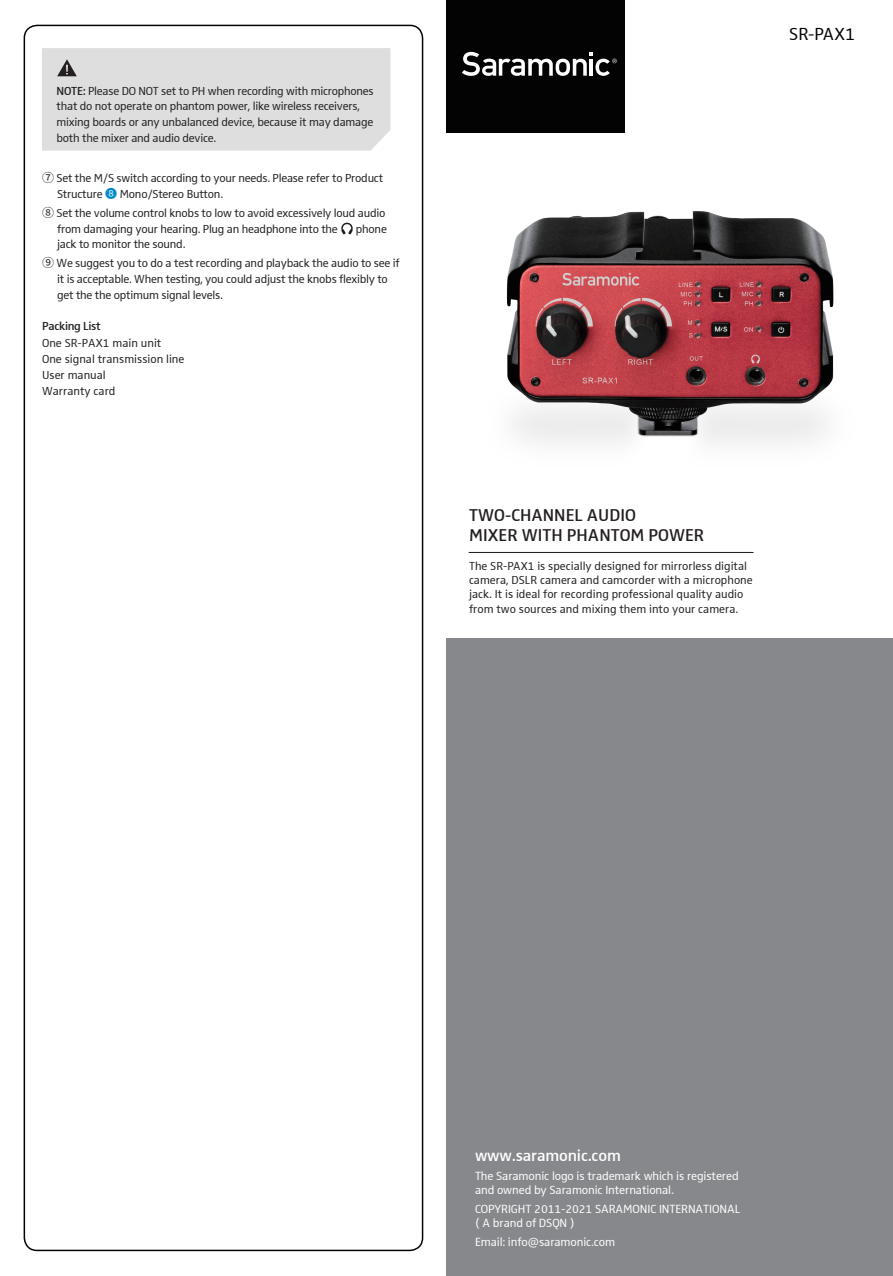
<style>
.page{position:relative;width:893px;height:1276px;background:#fff}
.page>*{position:absolute;margin:0;border:0;box-sizing:border-box;transform-origin:0 0}
.t1{font:18px "Sennheiser";color:#030303}
.t2{font:600 17.7px/20.1px "Sennheiser";color:#231f20}
.t3{font:600 16.5px "Sennheiser";letter-spacing:-.01em;color:#fff}
.t4{font:12.15px/14px "Sennheiser";letter-spacing:-.01em;color:#fff}
.t5{font:12px/15.8px "Sennheiser";letter-spacing:-.02em;color:#231f20}
.t6{font:12px/15.8px "Sennheiser";color:#231f20}
.t7{font:600 12px "Sennheiser";letter-spacing:-.025em;color:#231f20}
.s1{font-weight:600}
.s2{font-family:"Noto Sans Hans"}
.s3{font-family:"Noto Sans Hans";color:#0089cf}
</style>
<div class="page">
<div style="left:447px;top:638px;width:446px;height:637px;background:#87888b"></div>
<div style="left:446px;top:0;width:179px;height:133px;background:#030303"></div>
<svg style="left:462px;top:52px;width:155px;height:24px"></svg>
<div style="left:42px;top:48px;width:348px;height:103px;background:#dedede"></div>
<hr style="left:469px;top:552px;width:284px;height:1px;background:#231f20">
<img style="left:507px;top:211px;width:327px;height:232px">
<svg style="left:341px;top:222px;width:12px;height:12px"></svg>
<p class="t5" style="left:57px;top:83px;width:319px"><span class="s1">NOTE:</span> Please DO NOT set to PH when recording with microphones that do not operate on phantom power, like wireless receivers, mixing boards or any unbalanced device, because it may damage both the mixer and audio device.</p>
<p class="t5" style="left:57px;top:170px;width:328px;text-indent:-15px"><span class="s2">⑦</span> Set the M/S switch according to your needs. Please refer to Product<br>Structure <span class="s3">❽</span> Mono/Stereo Button.</p>
<p class="t5" style="left:57px;top:205px;width:330px;text-indent:-15px"><span class="s2">⑧</span> Set the volume control knobs to low to avoid excessively loud audio from damaging your hearing. Plug an headphone into the</p>
<p class="t5" style="left:356px;top:221px;width:32px">phone</p>
<p class="t5" style="left:42px;top:235px;width:359px;line-height:18.8px;text-indent:15px">jack to monitor the sound.<br><span class="s2">⑨</span> We suggest you to do a test recording and playback the audio to see if</p>
<p class="t5" style="left:57px;top:271px;width:332px">it is acceptable. When testing, you could adjust the knobs flexibly to get the the optimum signal levels.</p>
<p class="t7" style="left:42px;top:319px;width:60px">Packing List</p>
<p class="t6" style="left:42px;top:335px;width:144px">One SR-PAX1 main unit<br>One signal transmission line<br>User manual<br>Warranty card</p>
<h1 class="t1" style="left:789px;top:23px;width:67px">SR-PAX1</h1>
<h2 class="t2" style="left:469px;top:505px;width:236px">TWO-CHANNEL AUDIO<br>MIXER WITH PHANTOM POWER</h2>
<p class="t6" style="left:469px;top:558px;width:285px;line-height:14.4px">The SR-PAX1 is specially designed for mirrorless digital camera, DSLR camera and camcorder with a microphone jack. It is ideal for recording professional quality audio from two sources and mixing them into your camera.</p>
<h3 class="t3" style="left:475px;top:1145px;width:147px">www.saramonic.com</h3>
<p class="t4" style="left:475px;top:1169px;width:265px">The Saramonic logo is trademark which is registered and owned by Saramonic International.</p>
<p class="t4" style="left:475px;top:1202px;width:267px">COPYRIGHT 2011-2021 SARAMONIC INTERNATIONAL ( A brand of DSQN )</p>
<p class="t4" style="left:475px;top:1235px;width:142px">Email: info@saramonic.com</p>
</div>
